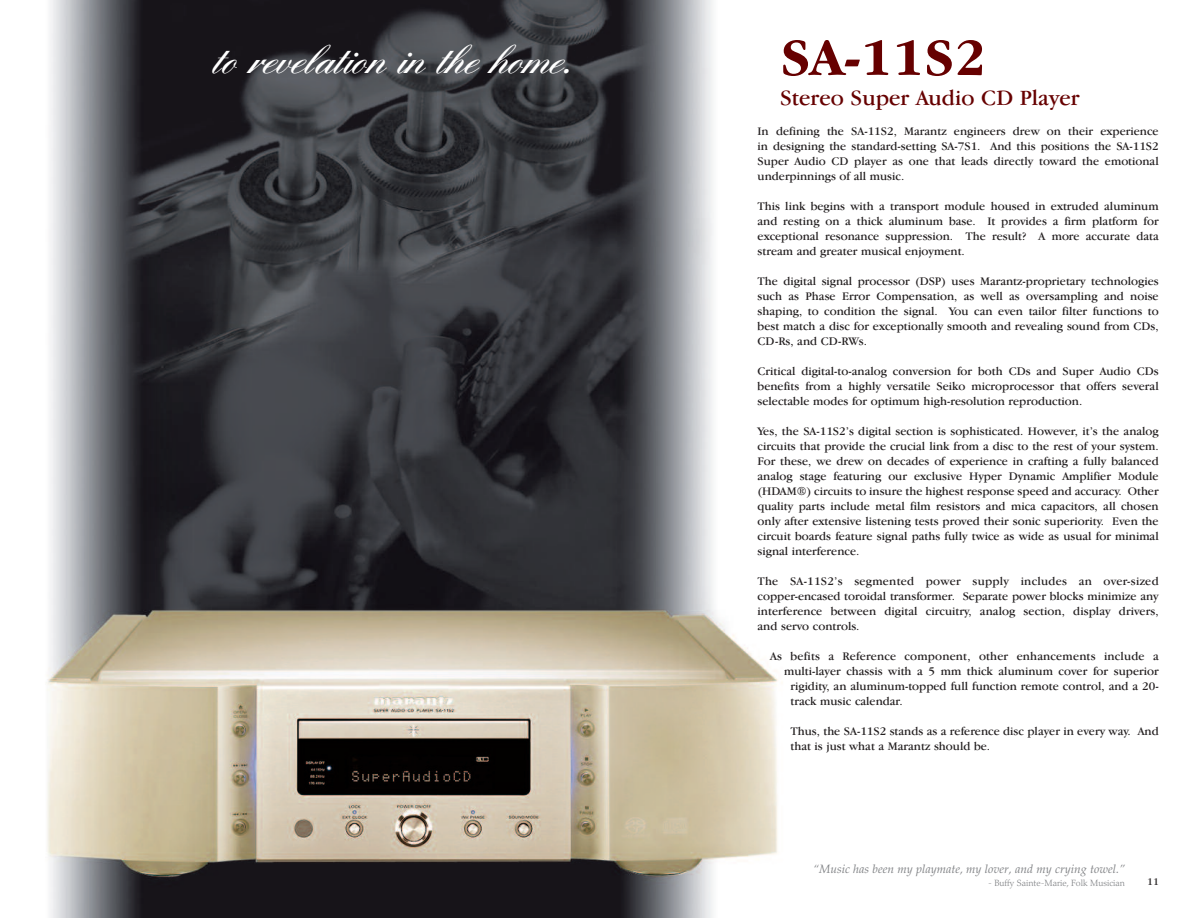
<style>
.page{position:relative;width:1188px;height:918px;background:#fff}
.page>*{position:absolute;margin:0;border:0;box-sizing:border-box;transform-origin:0 0}
.t1{font:700 54px "Garamond IT Cby BT";color:#600}
.t2{font:42px "English Script Mdm";color:#fff}
.t3{font:22.5px "Garamond IT Cby BT";color:#600}
.t4{font:12px/15px "Garamond IT Cby BT";color:#231f20;text-align:justify}
.t5{font:italic 12px "Palatino";color:#808285}
.t6{font:10.5px "Garamond IT Cby BT";color:#231f20}
.t7{font:300 9px "Palatino";color:#808285}
</style>
<div class="page">
<img style="left:47px;top:0;width:731px;height:918px">
<h2 class="t2" style="left:211px;top:43px;width:362px">to revelation in the home.</h2>
<h1 class="t1" style="left:780px;top:41px;width:208px">SA-11S2</h1>
<h3 class="t3" style="left:780px;top:89px;width:301px">Stereo Super Audio CD Player</h3>
<p class="t4" style="left:758px;top:125px;width:403px">In defining the SA-11S2, Marantz engineers drew on their experience in designing the standard-setting SA-7S1. And this positions the SA-11S2<br>Super Audio CD player as one that leads directly toward the emotional underpinnings of all music.</p>
<p class="t4" style="left:758px;top:200px;width:403px">This link begins with a transport module housed in extruded aluminum and resting on a thick aluminum base. It provides a firm platform for exceptional resonance suppression. The result? A more accurate data stream and greater musical enjoyment.</p>
<p class="t4" style="left:758px;top:275px;width:403px">The digital signal processor (DSP) uses Marantz-proprietary technologies such as Phase Error Compensation, as well as oversampling and noise shaping, to condition the signal. You can even tailor filter functions to best match a disc for exceptionally smooth and revealing sound from CDs, CD-Rs, and CD-RWs.</p>
<p class="t4" style="left:758px;top:365px;width:403px">Critical digital-to-analog conversion for both CDs and Super Audio CDs benefits from a highly versatile Seiko microprocessor that offers several selectable modes for optimum high-resolution reproduction.</p>
<p class="t4" style="left:758px;top:425px;width:403px">Yes, the SA-11S2’s digital section is sophisticated. However, it’s the analog circuits that provide the crucial link from a disc to the rest of your system.<br>For these, we drew on decades of experience in crafting a fully balanced analog stage featuring our exclusive Hyper Dynamic Amplifier Module (HDAM®) circuits to insure the highest response speed and accuracy. Other quality parts include metal film resistors and mica capacitors, all chosen only after extensive listening tests proved their sonic superiority. Even the circuit boards feature signal paths fully twice as wide as usual for minimal signal interference.</p>
<p class="t4" style="left:758px;top:575px;width:403px">The SA-11S2’s segmented power supply includes an over-sized copper-encased toroidal transformer. Separate power blocks minimize any interference between digital circuitry, analog section, display drivers, and servo controls.</p>
<p class="t4" style="left:770px;top:650px;width:390px">As befits a Reference component, other enhancements include a</p>
<p class="t4" style="left:784px;top:665px;width:376px">multi-layer chassis with a 5 mm thick aluminum cover for superior</p>
<p class="t4" style="left:790px;top:680px;width:370px">rigidity, an aluminum-topped full function remote control, and a 20-</p>
<p class="t4" style="left:790px;top:695px;width:114px">track music calendar.</p>
<p class="t4" style="left:790px;top:725px;width:370px">Thus, the SA-11S2 stands as a reference disc player in every way. And that is just what a Marantz should be.</p>
<p class="t5" style="left:813px;top:862px;width:313px">“Music has been my playmate, my lover, and my crying towel.”</p>
<p class="t7" style="left:988px;top:879px;width:138px">- Buffy Sainte-Marie, Folk Musician</p>
<p class="t6" style="left:1147px;top:877px;width:13px">11</p>
</div>
